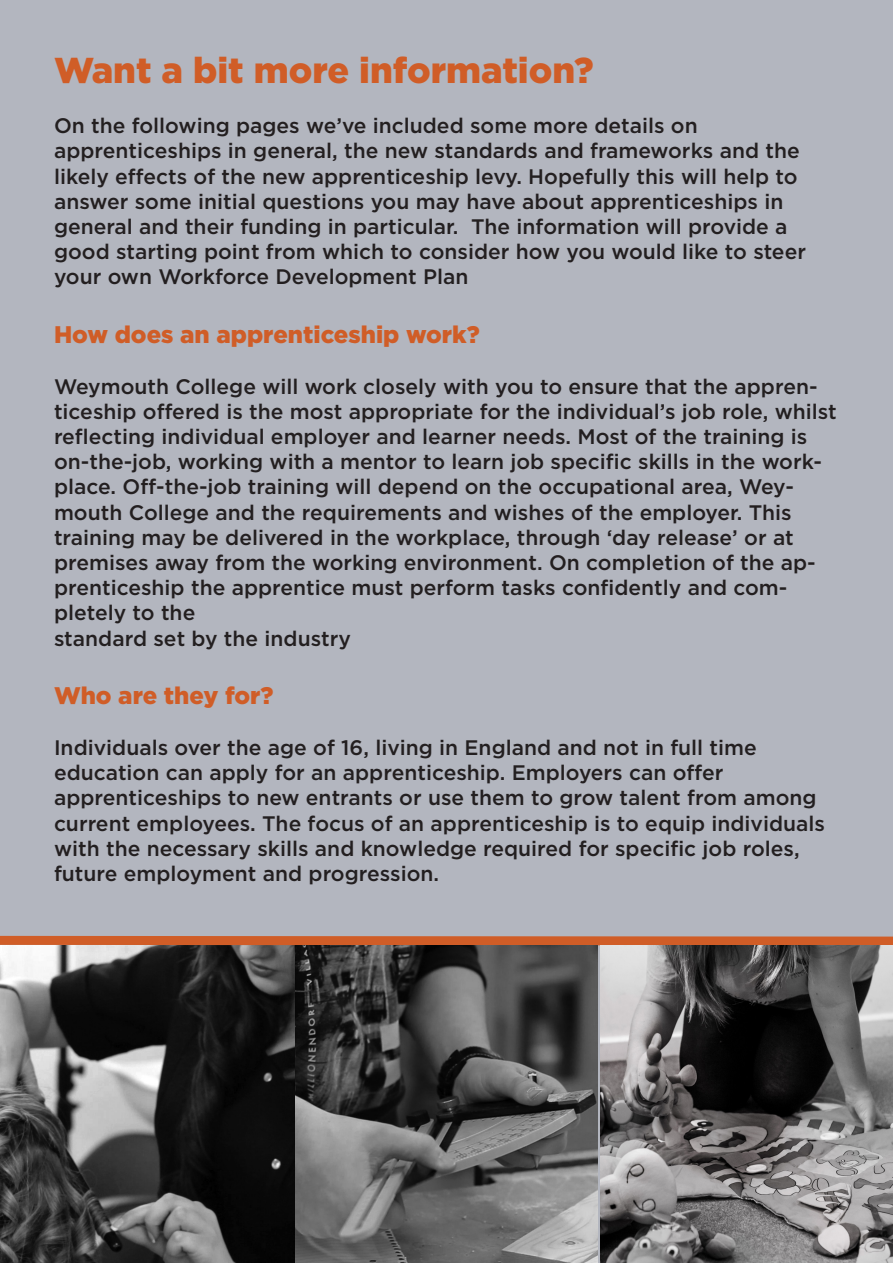
<style>
.page{position:relative;width:893px;height:1263px;background:#b3b6bf}
.page>*{position:absolute;margin:0;border:0;box-sizing:border-box;transform-origin:0 0}
.t1{font:900 36px "Gotham";color:#d05d27}
.t2{font:900 24px "Gotham";color:#d05d27}
.t3{font:500 21px/25.2px "Gotham";color:#231f20}
</style>
<div class="page">
<img style="left:0;top:950px;width:597px;height:313px">
<svg style="left:0;top:935px;width:893px;height:15px;background:#b36745"></svg>
<img style="left:600px;top:945px;width:293px;height:318px">
<p class="t1" style="left:54px;top:45px;width:541px">Want a bit more information?</p>
<p class="t3" style="left:54px;top:113px;width:645px">On the following pages we’ve included some more details on</p>
<p class="t3" style="left:54px;top:138px;width:747px">apprenticeships in general, the new standards and frameworks and the likely effects of the new apprenticeship levy. Hopefully this will help to</p>
<p class="t3" style="left:54px;top:189px;width:731px">answer some initial questions you may have about apprenticeships in</p>
<p class="t3" style="left:54px;top:214px;width:753px">general and their funding in particular. The information will provide a good starting point from which to consider how you would like to steer your own Workforce Development Plan</p>
<p class="t2" style="left:54px;top:318px;width:427px">How does an apprenticeship work?</p>
<p class="t3" style="left:54px;top:373px;width:784px">Weymouth College will work closely with you to ensure that the appren&shy;ticeship offered is the most appropriate for the individual’s job role, whilst reflecting individual employer and learner needs. Most of the training is on-the-job, working with a mentor to learn job specific skills in the work&shy;place. Off-the-job training will depend on the occupational area, Wey&shy;mouth College and the requirements and wishes of the employer. This training may be delivered in the workplace, through ‘day release’ or at premises away from the working environment. On completion of the ap&shy;prenticeship the apprentice must perform tasks confidently and com&shy;pletely to the</p>
<p class="t3" style="left:54px;top:625px;width:298px">standard set by the industry</p>
<p class="t2" style="left:54px;top:679px;width:221px">Who are they for?</p>
<p class="t3" style="left:54px;top:735px;width:704px">Individuals over the age of 16, living in England and not in full time</p>
<p class="t3" style="left:54px;top:760px;width:671px">education can apply for an apprenticeship. Employers can offer</p>
<p class="t3" style="left:54px;top:785px;width:773px">apprenticeships to new entrants or use them to grow talent from among current employees. The focus of an apprenticeship is to equip individuals with the necessary skills and knowledge required for specific job roles, future employment and progression.</p>
</div>
